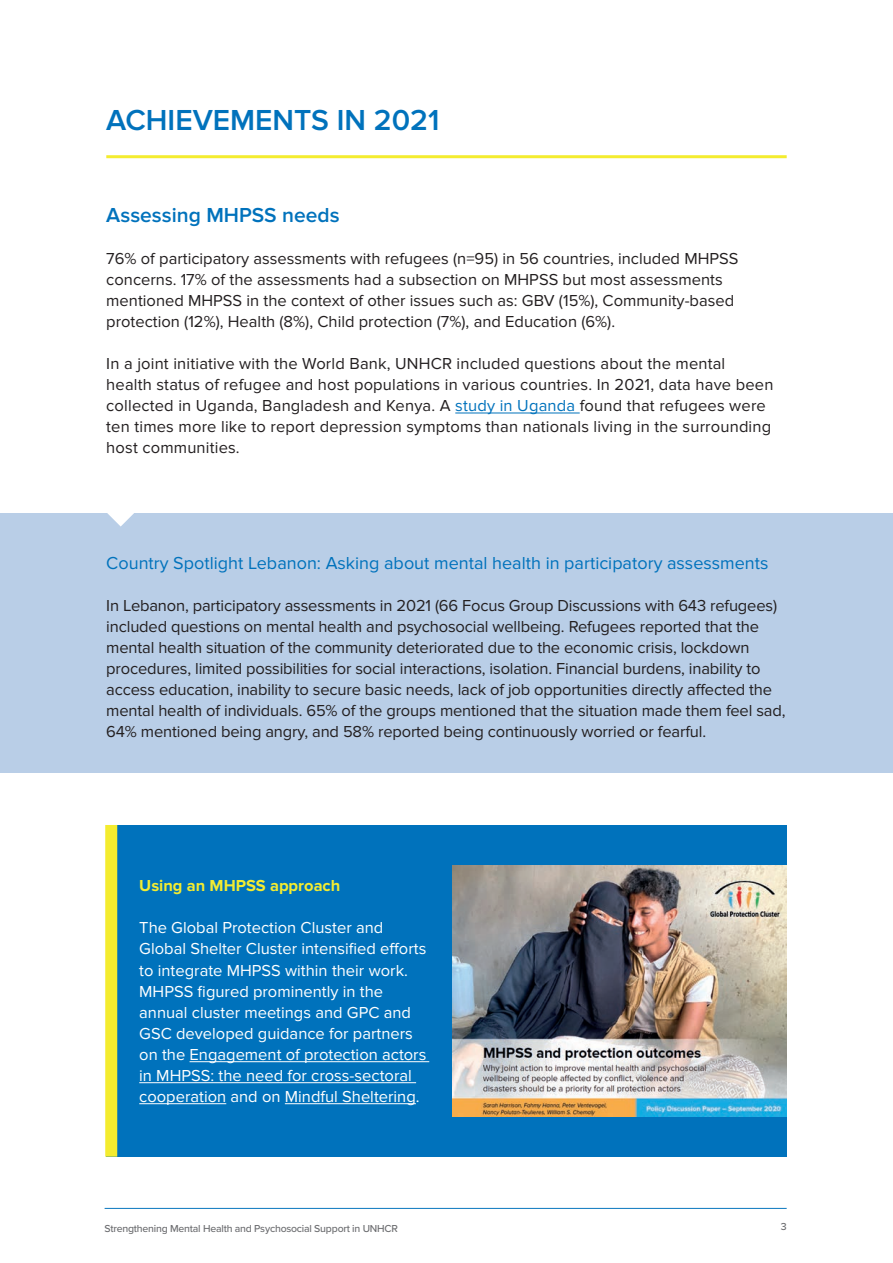
<style>
.page{position:relative;width:893px;height:1263px;background:#fff}
.page>*{position:absolute;margin:0;border:0;box-sizing:border-box;transform-origin:0 0}
.t1{font:600 30px "Proxima Nova";color:#0072bc}
.t2{font:600 21px "Proxima Nova";color:#0072bc}
.t3{font:18px "Proxima Nova";color:#0072bc}
.t4{font:16.5px/21px "Proxima Nova";letter-spacing:-.01em;color:#231f20}
.t5{font:16.5px/21px "Proxima Nova";letter-spacing:.01em;color:#231f20}
.t6{font:16.5px/21px "Proxima Nova";color:#fff}
.t7{font:700 16.5px "Proxima Nova";color:#f3ec31}
.t8{font:500 10.5px "Proxima Nova";letter-spacing:-.02em;color:#6c6d70}
.s1{color:#0072bc}
</style>
<div class="page">
<hr style="left:105px;top:1208px;width:682px;height:1px;background:#0977be">
<hr style="left:106px;top:155px;width:681px;height:3px;background:#f4ec2f">
<hr style="left:455px;top:413px;width:125px;height:1px;background:#0072bc">
<div style="left:0;top:513px;width:893px;height:260px;background:#b9cee7"></div>
<svg style="left:107px;top:513px;width:27px;height:13px"></svg>
<div style="left:106px;top:825px;width:681px;height:332px;background:#0072bc"></div>
<div style="left:105px;top:825px;width:12px;height:332px;background:#f4ec2f"></div>
<hr style="left:190px;top:1061px;width:239px;height:1px;background:#fff">
<hr style="left:139px;top:1082px;width:277px;height:1px;background:#fff">
<hr style="left:139px;top:1103px;width:87px;height:1px;background:#fff">
<hr style="left:285px;top:1103px;width:131px;height:1px;background:#fff">
<img style="left:452px;top:865px;width:335px;height:252px">
<h1 class="t1" style="left:106px;top:103px;width:335px">ACHIEVEMENTS IN 2021</h1>
<p class="t2" style="left:106px;top:203px;width:235px">Assessing MHPSS needs</p>
<p class="t4" style="left:106px;top:248px;width:634px">76% of participatory assessments with refugees (n=95) in 56 countries, included MHPSS concerns. 17% of the assessments had a subsection on MHPSS but most assessments mentioned MHPSS in the context of other issues such as: GBV (15%), Community-based protection (12%), Health (8%), Child protection (7%), and Education (6%).</p>
<p class="t5" style="left:106px;top:353px;width:669px">In a joint initiative with the World Bank, UNHCR included questions about the mental health status of refugee and host populations in various countries. In 2021, data have been collected in Uganda, Bangladesh and Kenya. A <span class="s1">study in Uganda</span> found that refugees were ten times more like to report depression symptoms than nationals living in the surrounding host communities.</p>
<p class="t3" style="left:106px;top:552px;width:664px">Country Spotlight Lebanon: Asking about mental health in participatory assessments</p>
<p class="t4" style="left:106px;top:595px;width:681px">In Lebanon, participatory assessments in 2021 (66 Focus Group Discussions with 643 refugees) included questions on mental health and psychosocial wellbeing. Refugees reported that the mental health situation of the community deteriorated due to the economic crisis, lockdown procedures, limited possibilities for social interactions, isolation. Financial burdens, inability to access education, inability to secure basic needs, lack of job opportunities directly affected the mental health of individuals. 65% of the groups mentioned that the situation made them feel sad, 64% mentioned being angry, and 58% reported being continuously worried or fearful.</p>
<p class="t7" style="left:139px;top:876px;width:203px">Using an MHPSS approach</p>
<p class="t6" style="left:139px;top:918px;width:289px">The Global Protection Cluster and Global Shelter Cluster intensified efforts to integrate MHPSS within their work.<br>MHPSS figured prominently in the annual cluster meetings and GPC and GSC developed guidance for partners on the Engagement of protection actors in MHPSS: the need for cross-sectoral cooperation and on Mindful Sheltering.</p>
<p class="t8" style="left:105px;top:1220px;width:295px">Strengthening Mental Health and Psychosocial Support in UNHCR</p>
<p class="t8" style="left:781px;top:1219px;width:7px">3</p>
</div>
